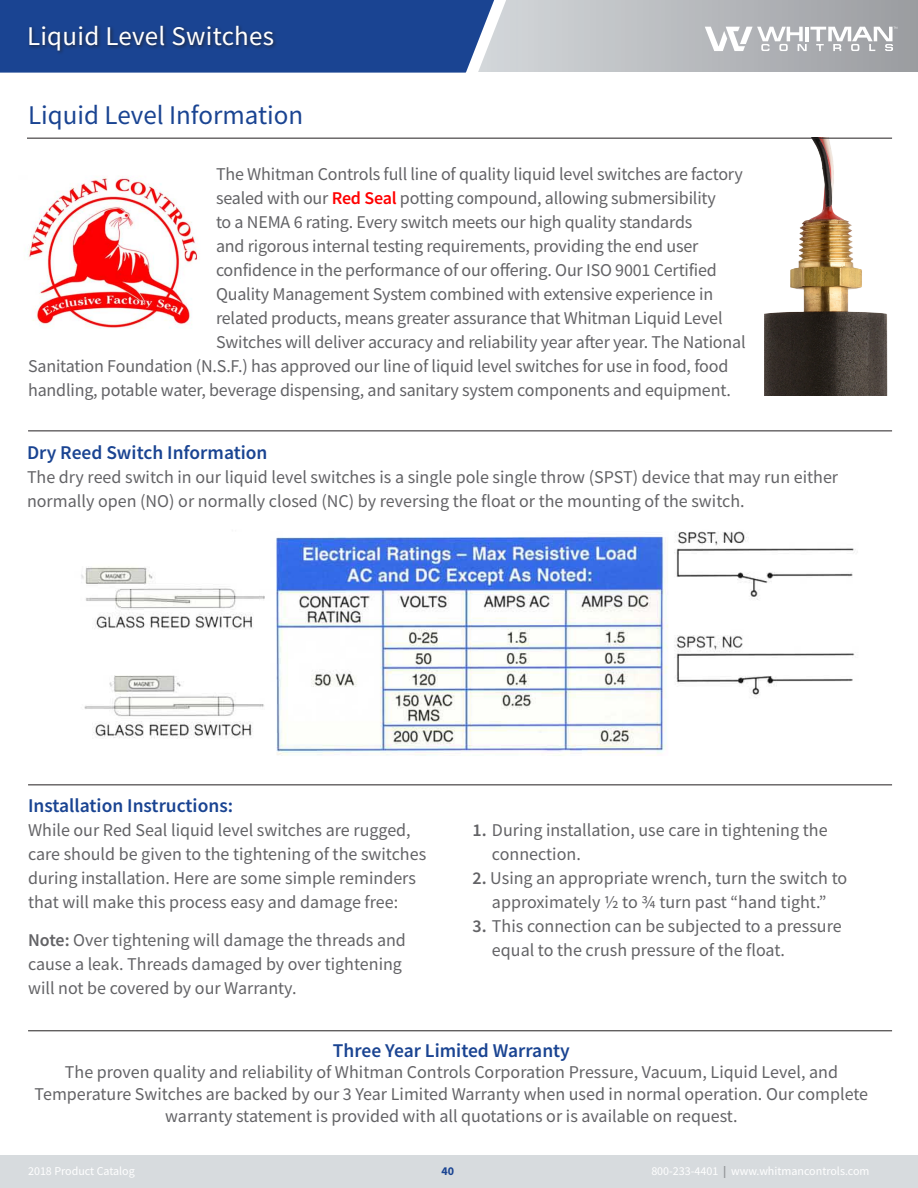
<style>
.page{position:relative;width:918px;height:1188px;background:#fff}
.page>*{position:absolute;margin:0;border:0;box-sizing:border-box;transform-origin:0 0}
.t1{font:27px "Source Sans Pro";color:#1a4492}
.t2{font:27px "Source Sans Pro";letter-spacing:.01em;color:#fff}
.t3{font:600 19.5px "Source Sans Pro";color:#1a4492}
.t4{font:18px/24px "Source Sans Pro";letter-spacing:-.01em;color:#636366}
.t5{font:12px "Source Sans Pro";color:#fff}
.t6{font:700 12px "Source Sans Pro";color:#1a4492}
.s1{font-weight:600;color:#f00}
.s2{font-weight:600}
.s3{font-weight:700;color:#939598}
</style>
<div class="page">
<div style="left:0;top:1156px;width:918px;height:32px;background:#d7dbde"></div>
<img style="left:765px;top:139px;width:123px;height:256px">
<svg style="left:523px;top:0;width:395px;height:72px;background:#b6b9bc"></svg>
<svg style="left:0;top:0;width:523px;height:73px;background:#2f559a"></svg>
<svg style="left:705px;top:27px;width:192px;height:24px"></svg>
<div style="left:27px;top:24px;width:251px;height:31px;background:#231f20;opacity:.75"></div>
<hr style="left:27px;top:138px;width:865px;height:1px;background:#231f20">
<img style="left:81px;top:531px;width:775px;height:225px">
<hr style="left:28px;top:431px;width:864px;height:1px;background:#231f20">
<img style="left:27px;top:176px;width:173px;height:152px">
<hr style="left:28px;top:784px;width:864px;height:1px;background:#231f20">
<hr style="left:28px;top:1030px;width:864px;height:1px;background:#231f20">
<h1 class="t2" style="left:27px;top:19px;width:249px">Liquid Level Switches</h1>
<h1 class="t1" style="left:28px;top:98px;width:277px">Liquid Level Information</h1>
<p class="t4" style="left:216px;top:162px;width:528px">The Whitman Controls full line of quality liquid level switches are factory</p>
<p class="t4" style="left:216px;top:186px;width:501px">sealed with our <span class="s1">Red Seal</span> potting compound, allowing submersibility</p>
<p class="t4" style="left:216px;top:210px;width:478px">to a NEMA 6 rating. Every switch meets our high quality standards</p>
<p class="t4" style="left:216px;top:234px;width:484px">and rigorous internal testing requirements, providing the end user</p>
<p class="t4" style="left:216px;top:258px;width:502px">confidence in the performance of our offering. Our ISO 9001 Certified</p>
<p class="t4" style="left:216px;top:282px;width:499px">Quality Management System combined with extensive experience in</p>
<p class="t4" style="left:216px;top:306px;width:508px">related products, means greater assurance that Whitman Liquid Level</p>
<p class="t4" style="left:216px;top:330px;width:531px">Switches will deliver accuracy and reliability year after year. The National</p>
<p class="t4" style="left:28px;top:354px;width:702px">Sanitation Foundation (N.S.F.) has approved our line of liquid level switches for use in food, food</p>
<p class="t4" style="left:28px;top:378px;width:704px">handling, potable water, beverage dispensing, and sanitary system components and equipment.</p>
<p class="t3" style="left:27px;top:440px;width:242px">Dry Reed Switch Information</p>
<p class="t4" style="left:27px;top:465px;width:813px">The dry reed switch in our liquid level switches is a single pole single throw (SPST) device that may run either normally open (NO) or normally closed (NC) by reversing the float or the mounting of the switch.</p>
<p class="t3" style="left:28px;top:793px;width:207px">Installation Instructions:</p>
<p class="t4" style="left:28px;top:818px;width:400px">While our Red Seal liquid level switches are rugged, care should be given to the tightening of the switches during installation. Here are some simple reminders that will make this process easy and damage free:</p>
<p class="t4" style="left:28px;top:928px;width:379px"><span class="s2">Note:</span> Over tightening will damage the threads and cause a leak. Threads damaged by over tightening will not be covered by our Warranty.</p>
<p class="t4" style="left:492px;top:818px;width:337px;text-indent:-19px"><span class="s2">1.</span> During installation, use care in tightening the connection.</p>
<p class="t4" style="left:472px;top:866px;width:376px;text-align:center"><span class="s2">2.</span> Using an appropriate wrench, turn the switch to approximately ½ to ¾ turn past “hand tight.”</p>
<p class="t4" style="left:492px;top:914px;width:351px;text-indent:-19px"><span class="s2">3.</span> This connection can be subjected to a pressure equal to the crush pressure of the float.</p>
<p class="t3" style="left:333px;top:1037px;width:239px">Three Year Limited Warranty</p>
<p class="t4" style="left:35px;top:1061px;width:835px;line-height:21.6px;text-align:center">The proven quality and reliability of Whitman Controls Corporation Pressure, Vacuum, Liquid Level, and<br>Temperature Switches are backed by our 3 Year Limited Warranty when used in normal operation. Our complete warranty statement is provided with all quotations or is available on request.</p>
<p class="t5" style="left:28px;top:1163px;width:108px">2018 Product Catalog</p>
<p class="t6" style="left:441px;top:1163px;width:14px">40</p>
<p class="t5" style="left:651px;top:1163px;width:220px">800-233-4401 <span class="s3">|</span> www.whitmancontrols.com</p>
</div>
